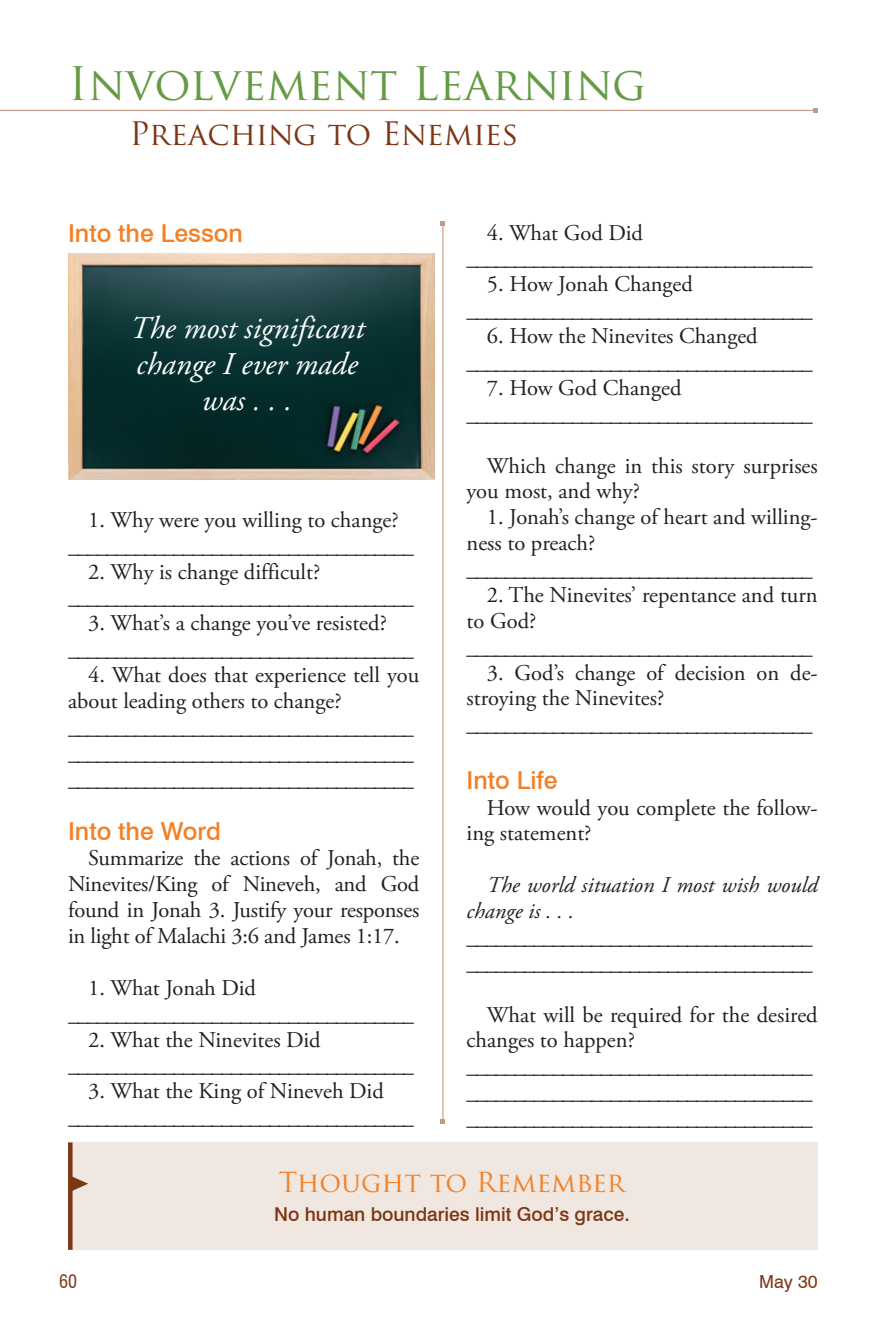
<style>
.page{position:relative;width:874px;height:1336px;background:#fff}
.page>*{position:absolute;margin:0;border:0;box-sizing:border-box;transform-origin:0 0}
.t1{font:45px "Trajan Pro";color:#659b44}
.t2{font:italic 31.5px/36px "Adobe Garamond Pro";color:#fff;text-align:center}
.t3{font:31.5px "Trajan Pro";color:#7c3615}
.t4{font:27px "Trajan Pro";color:#f48026}
.t5{font:500 24.75px "Swiss 721 BT";color:#f48026}
.t6{font:22.5px/25.9px "Adobe Garamond Pro";letter-spacing:-.01em;color:#231f20}
.t7{font:italic 22.5px/25.9px "Adobe Garamond Pro";color:#231f20}
.t8{font:500 19.12px "Swiss 721 BT";color:#7c3615}
.t9{font:18px "Swiss 721 BT";color:#7c3615}
.t10{font:condensed 18px "Swiss 721 BT";color:#7c3615}
</style>
<div class="page">
<hr style="left:442px;top:223px;width:1px;height:898px;background:#c39b84">
<svg style="left:440px;top:221px;width:5px;height:5px"></svg>
<svg style="left:440px;top:1119px;width:5px;height:4px"></svg>
<hr style="left:0;top:110px;width:815px;height:1px;background:#c39b84">
<svg style="left:813px;top:108px;width:4px;height:5px"></svg>
<div style="left:73px;top:1142px;width:744px;height:108px;background:#f0e7e0"></div>
<div style="left:68px;top:1142px;width:5px;height:108px;background:#7c3615"></div>
<svg style="left:72px;top:1175px;width:16px;height:17px"></svg>
<img style="left:68px;top:253px;width:366px;height:226px">
<h1 class="t1" style="left:68px;top:55px;width:579px">Involvement Learning</h1>
<h2 class="t3" style="left:129px;top:113px;width:390px">Preaching to Enemies</h2>
<p class="t5" style="left:68px;top:218px;width:176px">Into the Lesson</p>
<h2 class="t2" style="left:130px;top:311px;width:236px">The most significant change I ever made was . . .</h2>
<p class="t6" style="left:68px;top:507px;width:347px;text-align:center">1. Why were you willing to change? ____________________________________</p>
<p class="t6" style="left:68px;top:559px;width:347px;text-indent:20px">2. Why is change difficult? ____________________________________</p>
<p class="t6" style="left:68px;top:611px;width:347px;text-align:center">3. What’s a change you’ve resisted? ____________________________________</p>
<p class="t6" style="left:68px;top:663px;width:352px;text-indent:20px">4. What does that experience tell you about leading others to change? ____________________________________ ____________________________________ ____________________________________</p>
<p class="t5" style="left:68px;top:816px;width:155px">Into the Word</p>
<p class="t6" style="left:68px;top:846px;width:353px;text-align:justify;text-indent:20px">Summarize the actions of Jonah, the Ninevites/King of Nineveh, and God found in Jonah 3. Justify your responses in light of Malachi 3:6 and James 1:17.</p>
<p class="t6" style="left:68px;top:975px;width:347px;text-indent:20px">1. What Jonah Did ____________________________________</p>
<p class="t6" style="left:68px;top:1027px;width:347px;text-indent:20px">2. What the Ninevites Did ____________________________________</p>
<p class="t6" style="left:68px;top:1079px;width:347px;text-align:center">3. What the King of Nineveh Did ____________________________________</p>
<p class="t6" style="left:466px;top:220px;width:347px;text-indent:20px">4. What God Did ____________________________________</p>
<p class="t6" style="left:466px;top:272px;width:347px;text-indent:20px">5. How Jonah Changed ____________________________________</p>
<p class="t6" style="left:466px;top:324px;width:347px;text-indent:20px">6. How the Ninevites Changed ____________________________________</p>
<p class="t6" style="left:466px;top:376px;width:347px;text-indent:20px">7. How God Changed ____________________________________</p>
<p class="t6" style="left:466px;top:453px;width:353px;text-indent:20px">Which change in this story surprises you most, and why?</p>
<p class="t6" style="left:466px;top:505px;width:353px;text-indent:20px">1. Jonah’s change of heart and willing&shy;ness to preach? ____________________________________</p>
<p class="t6" style="left:466px;top:583px;width:352px;text-indent:20px">2. The Ninevites’ repentance and turn to God? ____________________________________</p>
<p class="t6" style="left:466px;top:660px;width:353px;text-indent:20px">3. God’s change of decision on de&shy;stroying the Ninevites? ____________________________________</p>
<p class="t5" style="left:466px;top:765px;width:92px">Into Life</p>
<p class="t6" style="left:466px;top:795px;width:352px;text-indent:20px">How would you complete the follow&shy;ing statement?</p>
<p class="t7" style="left:466px;top:873px;width:352px;text-indent:20px">The world situation I most wish would change is . . .</p>
<p class="t6" style="left:466px;top:925px;width:347px">____________________________________ ____________________________________</p>
<p class="t6" style="left:466px;top:1002px;width:352px;text-indent:20px">What will be required for the desired changes to happen? ____________________________________ ____________________________________ ____________________________________</p>
<p class="t4" style="left:279px;top:1165px;width:348px">Thought to Remember</p>
<p class="t8" style="left:274px;top:1202px;width:357px">No human boundaries limit God’s grace.</p>
<p class="t10" style="left:59px;top:1270px;width:19px">60</p>
<p class="t9" style="left:759px;top:1270px;width:60px">May 30</p>
</div>
